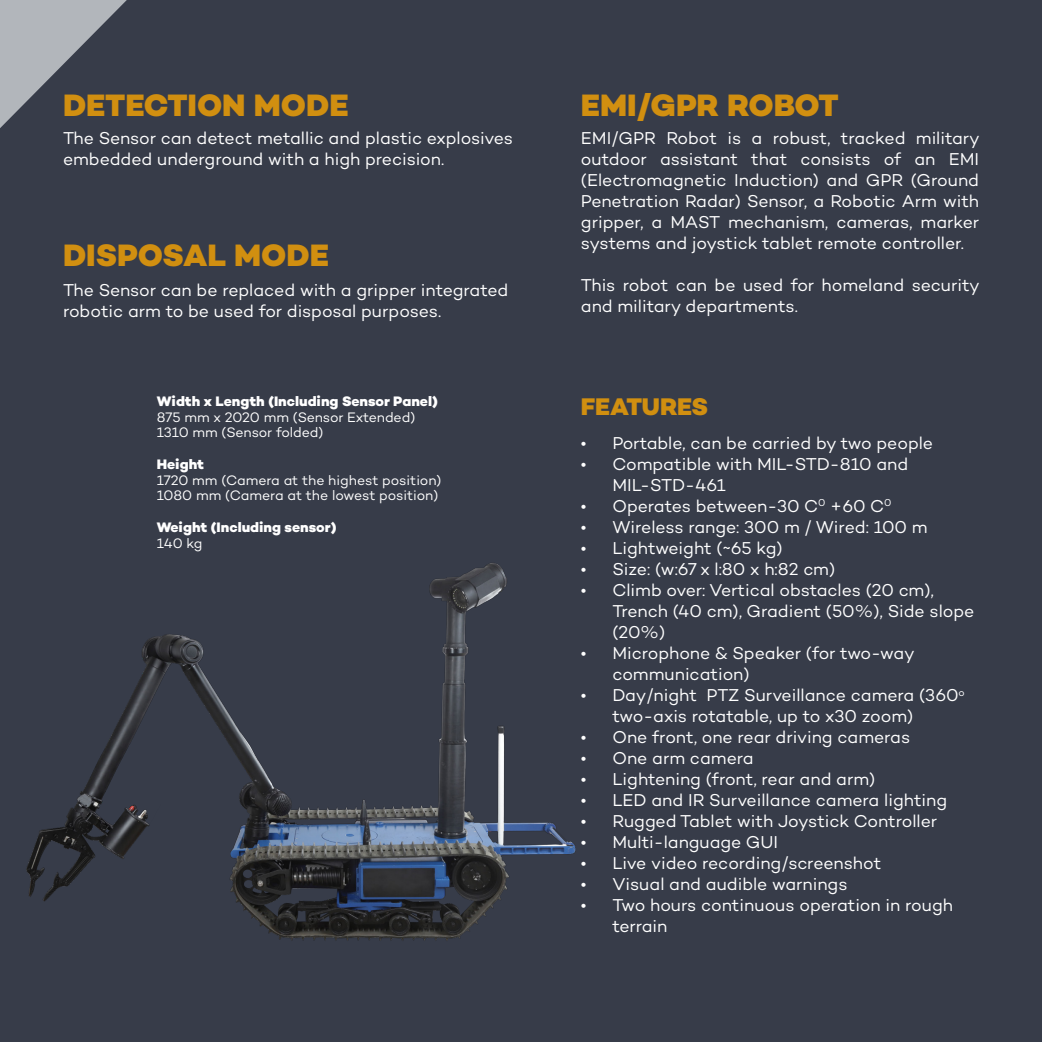
<style>
.page{position:relative;width:1042px;height:1042px;background:#373c49}
.page>*{position:absolute;margin:0;border:0;box-sizing:border-box;transform-origin:0 0}
.t1{font:800 31.5px "Campton";color:#d18f10}
.t2{font:800 24.5px "Campton";letter-spacing:-.005em;color:#d18f10}
.t3{font:17.5px/21px "Campton";color:#fff}
.t4{font:14px/15.8px "Campton";letter-spacing:-.005em;color:#fff}
.t5{font:800 14px "Campton";color:#fff}
</style>
<div class="page">
<svg style="left:0;top:0;width:127px;height:128px"></svg>
<img style="left:26px;top:563px;width:550px;height:378px">
<h1 class="t1" style="left:63px;top:85px;width:287px">DETECTION MODE</h1>
<p class="t3" style="left:63px;top:128px;width:452px">The Sensor can detect metallic and plastic explosives embedded underground with a high precision.</p>
<h1 class="t1" style="left:63px;top:235px;width:267px">DISPOSAL MODE</h1>
<p class="t3" style="left:63px;top:279px;width:447px">The Sensor can be replaced with a gripper integrated robotic arm to be used for disposal purposes.</p>
<p class="t5" style="left:157px;top:392px;width:282px">Width x Length (Including Sensor Panel)</p>
<p class="t4" style="left:157px;top:409px;width:260px">875 mm x 2020 mm (Sensor Extended)<br>1310 mm (Sensor folded)</p>
<p class="t5" style="left:157px;top:455px;width:49px">Height</p>
<p class="t4" style="left:157px;top:472px;width:286px">1720 mm (Camera at the highest position)<br>1080 mm (Camera at the lowest position)</p>
<p class="t5" style="left:157px;top:518px;width:181px">Weight (Including sensor)</p>
<p class="t4" style="left:157px;top:535px;width:47px">140 kg</p>
<h1 class="t1" style="left:581px;top:85px;width:259px">EMI/GPR ROBOT</h1>
<p class="t3" style="left:581px;top:128px;width:400px;text-align:justify">EMI/GPR Robot is a robust, tracked military outdoor assistant that consists of an EMI (Electromagnetic Induction) and GPR (Ground Penetration Radar) Sensor, a Robotic Arm with gripper, a MAST mechanism, cameras, marker systems and joystick tablet remote controller.</p>
<p class="t3" style="left:581px;top:275px;width:400px">This robot can be used for homeland security and military departments.</p>
<h2 class="t2" style="left:581px;top:391px;width:129px">FEATURES</h2>
<p class="t3" style="left:581px;top:432px;width:354px">• Portable, can be carried by two people</p>
<p class="t3" style="left:612px;top:453px;width:297px;text-indent:-31px">• Compatible with MIL-STD-810 and<br>MIL-STD-461</p>
<p class="t3" style="left:581px;top:495px;width:312px">• Operates between-30 C<sup>0</sup> +60 C<sup>0</sup></p>
<p class="t3" style="left:581px;top:516px;width:348px">• Wireless range: 300 m / Wired: 100 m</p>
<p class="t3" style="left:581px;top:537px;width:203px">• Lightweight (~65 kg)</p>
<p class="t3" style="left:581px;top:558px;width:256px">• Size: (w:67 x l:80 x h:82 cm)</p>
<p class="t3" style="left:612px;top:579px;width:364px;text-indent:-32px">• Climb over: Vertical obstacles (20 cm),<br>Trench (40 cm), Gradient (50%), Side slope (20%)</p>
<p class="t3" style="left:612px;top:642px;width:304px;text-indent:-32px">• Microphone &amp; Speaker (for two-way communication)</p>
<p class="t3" style="left:612px;top:684px;width:354px;text-indent:-32px">• Day/night PTZ Surveillance camera (360<sup>o </sup>two-axis rotatable, up to x30 zoom)</p>
<p class="t3" style="left:581px;top:726px;width:331px">• One front, one rear driving cameras</p>
<p class="t3" style="left:581px;top:747px;width:174px">• One arm camera</p>
<p class="t3" style="left:581px;top:768px;width:296px">• Lightening (front, rear and arm)</p>
<p class="t3" style="left:581px;top:789px;width:368px">• LED and IR Surveillance camera lighting</p>
<p class="t3" style="left:581px;top:810px;width:358px">• Rugged Tablet with Joystick Controller</p>
<p class="t3" style="left:581px;top:831px;width:199px">• Multi-language GUI</p>
<p class="t3" style="left:581px;top:852px;width:302px">• Live video recording/screenshot</p>
<p class="t3" style="left:581px;top:873px;width:268px">• Visual and audible warnings</p>
<p class="t3" style="left:612px;top:894px;width:342px;text-indent:-31px">• Two hours continuous operation in rough terrain</p>
</div>
